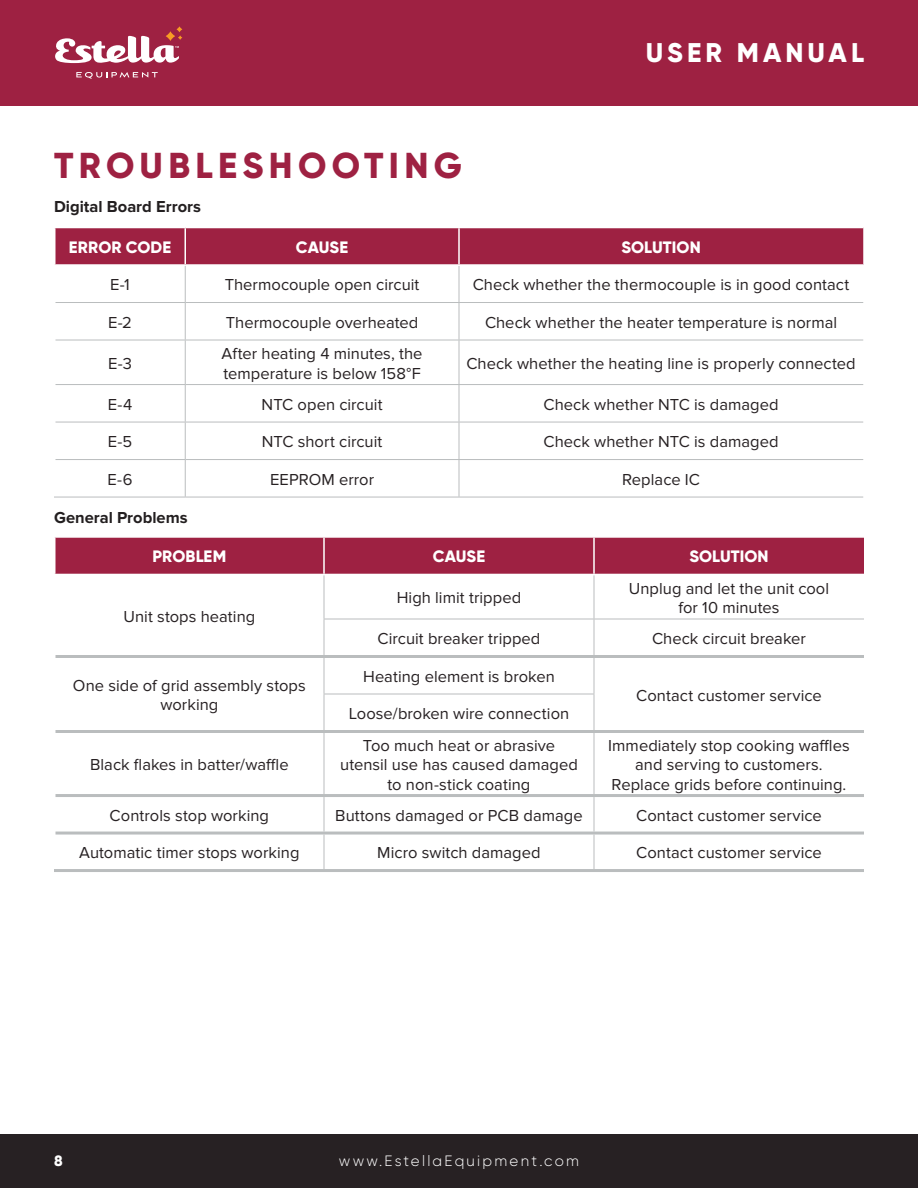
<style>
.page{position:relative;width:918px;height:1188px;background:#fff}
.page>*{position:absolute;margin:0;border:0;box-sizing:border-box;transform-origin:0 0}
.t1{font:800 36px "Gilroy";letter-spacing:.15em;color:#9e2142}
.t2{font:800 27px "Gilroy";letter-spacing:.15em;color:#fff}
.t3{font:16.5px/19.5px "Proxima Nova";letter-spacing:.005em;color:#272123;text-align:center}
.t4{font:800 16.5px "Gilroy";letter-spacing:.005em;color:#fff}
.t5{font:700 16.5px "Proxima Nova";color:#231f20}
.t6{font:300 15px "Gilroy";letter-spacing:.15em;color:#fff}
.t7{font:800 15px "Gilroy";color:#fff}
</style>
<div class="page">
<div style="left:0;top:1134px;width:918px;height:54px;background:#272123"></div>
<div style="left:0;top:0;width:918px;height:105px;background:#9e2142"></div>
<svg style="left:76px;top:72px;width:82px;height:7px"></svg>
<svg style="left:55px;top:27px;width:127px;height:36px"></svg>
<div style="left:56px;top:228px;width:807px;height:36px;background:#9e2142"></div>
<hr style="left:185px;top:266px;width:1px;height:36px;background:#babdbe">
<hr style="left:459px;top:266px;width:1px;height:36px;background:#babdbe">
<hr style="left:56px;top:302px;width:129px;height:1px;background:#babdbe">
<hr style="left:185px;top:302px;width:274px;height:1px;background:#babdbe">
<hr style="left:185px;top:303px;width:1px;height:37px;background:#babdbe">
<hr style="left:459px;top:302px;width:404px;height:1px;background:#babdbe">
<hr style="left:459px;top:303px;width:1px;height:37px;background:#babdbe">
<hr style="left:56px;top:340px;width:129px;height:1px;background:#babdbe">
<hr style="left:185px;top:340px;width:274px;height:1px;background:#babdbe">
<hr style="left:185px;top:340px;width:1px;height:44px;background:#babdbe">
<hr style="left:459px;top:340px;width:404px;height:1px;background:#babdbe">
<hr style="left:459px;top:340px;width:1px;height:44px;background:#babdbe">
<hr style="left:56px;top:384px;width:129px;height:1px;background:#babdbe">
<hr style="left:185px;top:384px;width:274px;height:1px;background:#babdbe">
<hr style="left:185px;top:385px;width:1px;height:37px;background:#babdbe">
<hr style="left:459px;top:384px;width:404px;height:1px;background:#babdbe">
<hr style="left:459px;top:385px;width:1px;height:37px;background:#babdbe">
<hr style="left:56px;top:422px;width:129px;height:1px;background:#babdbe">
<hr style="left:185px;top:422px;width:274px;height:1px;background:#babdbe">
<hr style="left:185px;top:422px;width:1px;height:37px;background:#babdbe">
<hr style="left:459px;top:422px;width:404px;height:1px;background:#babdbe">
<hr style="left:459px;top:422px;width:1px;height:37px;background:#babdbe">
<hr style="left:56px;top:459px;width:129px;height:1px;background:#babdbe">
<hr style="left:185px;top:459px;width:274px;height:1px;background:#babdbe">
<hr style="left:185px;top:460px;width:1px;height:37px;background:#babdbe">
<hr style="left:459px;top:459px;width:404px;height:1px;background:#babdbe">
<hr style="left:459px;top:460px;width:1px;height:37px;background:#babdbe">
<hr style="left:184px;top:228px;width:2px;height:36px;background:#fff">
<hr style="left:458px;top:228px;width:2px;height:36px;background:#fff">
<hr style="left:54px;top:497px;width:131px;height:1px;background:#babdbe">
<hr style="left:185px;top:497px;width:274px;height:1px;background:#babdbe">
<hr style="left:459px;top:497px;width:404px;height:1px;background:#babdbe">
<div style="left:56px;top:538px;width:808px;height:36px;background:#9e2142"></div>
<hr style="left:324px;top:575px;width:1px;height:44px;background:#babdbe">
<hr style="left:594px;top:575px;width:1px;height:44px;background:#babdbe">
<hr style="left:324px;top:619px;width:270px;height:1px;background:#babdbe">
<hr style="left:324px;top:619px;width:1px;height:36px;background:#babdbe">
<hr style="left:594px;top:619px;width:270px;height:1px;background:#babdbe">
<hr style="left:594px;top:619px;width:1px;height:36px;background:#babdbe">
<hr style="left:324px;top:658px;width:1px;height:36px;background:#babdbe">
<hr style="left:594px;top:658px;width:1px;height:36px;background:#babdbe">
<hr style="left:324px;top:694px;width:270px;height:1px;background:#babdbe">
<hr style="left:324px;top:694px;width:1px;height:36px;background:#babdbe">
<hr style="left:594px;top:694px;width:1px;height:36px;background:#babdbe">
<hr style="left:324px;top:733px;width:1px;height:61px;background:#babdbe">
<hr style="left:594px;top:733px;width:1px;height:61px;background:#babdbe">
<hr style="left:324px;top:797px;width:1px;height:35px;background:#babdbe">
<hr style="left:594px;top:797px;width:1px;height:35px;background:#babdbe">
<hr style="left:324px;top:835px;width:1px;height:34px;background:#babdbe">
<hr style="left:594px;top:835px;width:1px;height:34px;background:#babdbe">
<hr style="left:323px;top:538px;width:2px;height:36px;background:#fff">
<hr style="left:593px;top:538px;width:2px;height:36px;background:#fff">
<hr style="left:56px;top:655px;width:268px;height:3px;background:#babdbe">
<hr style="left:324px;top:655px;width:270px;height:3px;background:#babdbe">
<hr style="left:594px;top:655px;width:270px;height:3px;background:#babdbe">
<hr style="left:56px;top:730px;width:268px;height:3px;background:#babdbe">
<hr style="left:324px;top:730px;width:270px;height:3px;background:#babdbe">
<hr style="left:594px;top:730px;width:270px;height:3px;background:#babdbe">
<hr style="left:56px;top:794px;width:268px;height:3px;background:#babdbe">
<hr style="left:324px;top:794px;width:270px;height:3px;background:#babdbe">
<hr style="left:594px;top:794px;width:270px;height:3px;background:#babdbe">
<hr style="left:56px;top:832px;width:268px;height:3px;background:#babdbe">
<hr style="left:324px;top:832px;width:270px;height:3px;background:#babdbe">
<hr style="left:594px;top:832px;width:270px;height:3px;background:#babdbe">
<hr style="left:54px;top:869px;width:270px;height:3px;background:#babdbe">
<hr style="left:324px;top:869px;width:270px;height:3px;background:#babdbe">
<hr style="left:594px;top:869px;width:270px;height:3px;background:#babdbe">
<p class="t1" style="left:54px;top:143px;width:410px">TROUBLESHOOTING</p>
<p class="t5" style="left:54px;top:197px;width:149px">Digital Board Errors</p>
<h2 class="t2" style="left:646px;top:36px;width:220px">USER MANUAL</h2>
<p class="t4" style="left:69px;top:237px;width:104px">ERROR CODE</p>
<p class="t4" style="left:296px;top:237px;width:54px">CAUSE</p>
<p class="t4" style="left:621px;top:237px;width:81px">SOLUTION</p>
<p class="t3" style="left:110px;top:275px;width:21px">E-1</p>
<p class="t3" style="left:225px;top:275px;width:196px">Thermocouple open circuit</p>
<p class="t3" style="left:473px;top:275px;width:378px">Check whether the thermocouple is in good contact</p>
<p class="t3" style="left:108px;top:313px;width:25px">E-2</p>
<p class="t3" style="left:226px;top:313px;width:194px">Thermocouple overheated</p>
<p class="t3" style="left:485px;top:313px;width:354px">Check whether the heater temperature is normal</p>
<p class="t3" style="left:108px;top:354px;width:25px">E-3</p>
<p class="t3" style="left:222px;top:344px;width:202px;text-align:left">After heating 4 minutes, the temperature is below 158°F</p>
<p class="t3" style="left:466px;top:354px;width:391px">Check whether the heating line is properly connected</p>
<p class="t3" style="left:108px;top:395px;width:26px">E-4</p>
<p class="t3" style="left:262px;top:395px;width:122px">NTC open circuit</p>
<p class="t3" style="left:544px;top:395px;width:236px">Check whether NTC is damaged</p>
<p class="t3" style="left:108px;top:432px;width:26px">E-5</p>
<p class="t3" style="left:262px;top:432px;width:122px">NTC short circuit</p>
<p class="t3" style="left:544px;top:432px;width:236px">Check whether NTC is damaged</p>
<p class="t3" style="left:108px;top:470px;width:26px">E-6</p>
<p class="t3" style="left:270px;top:470px;width:106px">EEPROM error</p>
<p class="t3" style="left:622px;top:470px;width:80px">Replace IC</p>
<p class="t5" style="left:54px;top:508px;width:135px">General Problems</p>
<p class="t4" style="left:153px;top:546px;width:75px">PROBLEM</p>
<p class="t4" style="left:433px;top:546px;width:54px">CAUSE</p>
<p class="t4" style="left:689px;top:546px;width:81px">SOLUTION</p>
<p class="t3" style="left:123px;top:607px;width:133px">Unit stops heating</p>
<p class="t3" style="left:73px;top:676px;width:234px">One side of grid assembly stops working</p>
<p class="t3" style="left:90px;top:755px;width:200px">Black flakes in batter/waffle</p>
<p class="t3" style="left:397px;top:588px;width:126px">High limit tripped</p>
<p class="t3" style="left:629px;top:579px;width:202px">Unplug and let the unit cool for 10 minutes</p>
<p class="t3" style="left:378px;top:629px;width:164px">Circuit breaker tripped</p>
<p class="t3" style="left:652px;top:629px;width:155px">Check circuit breaker</p>
<p class="t3" style="left:363px;top:667px;width:193px">Heating element is broken</p>
<p class="t3" style="left:349px;top:704px;width:222px">Loose/broken wire connection</p>
<p class="t3" style="left:636px;top:686px;width:187px">Contact customer service</p>
<p class="t3" style="left:340px;top:736px;width:239px">Too much heat or abrasive utensil use has caused damaged to non-stick coating</p>
<p class="t3" style="left:608px;top:736px;width:243px">Immediately stop cooking waffles and serving to customers.<br>Replace grids before continuing.</p>
<p class="t3" style="left:110px;top:806px;width:161px">Controls stop working</p>
<p class="t3" style="left:335px;top:806px;width:249px">Buttons damaged or PCB damage</p>
<p class="t3" style="left:636px;top:806px;width:187px">Contact customer service</p>
<p class="t3" style="left:79px;top:843px;width:222px">Automatic timer stops working</p>
<p class="t3" style="left:377px;top:843px;width:165px">Micro switch damaged</p>
<p class="t3" style="left:636px;top:843px;width:187px">Contact customer service</p>
<p class="t7" style="left:54px;top:1152px;width:10px">8</p>
<p class="t6" style="left:339px;top:1152px;width:242px">www.EstellaEquipment.com</p>
</div>
